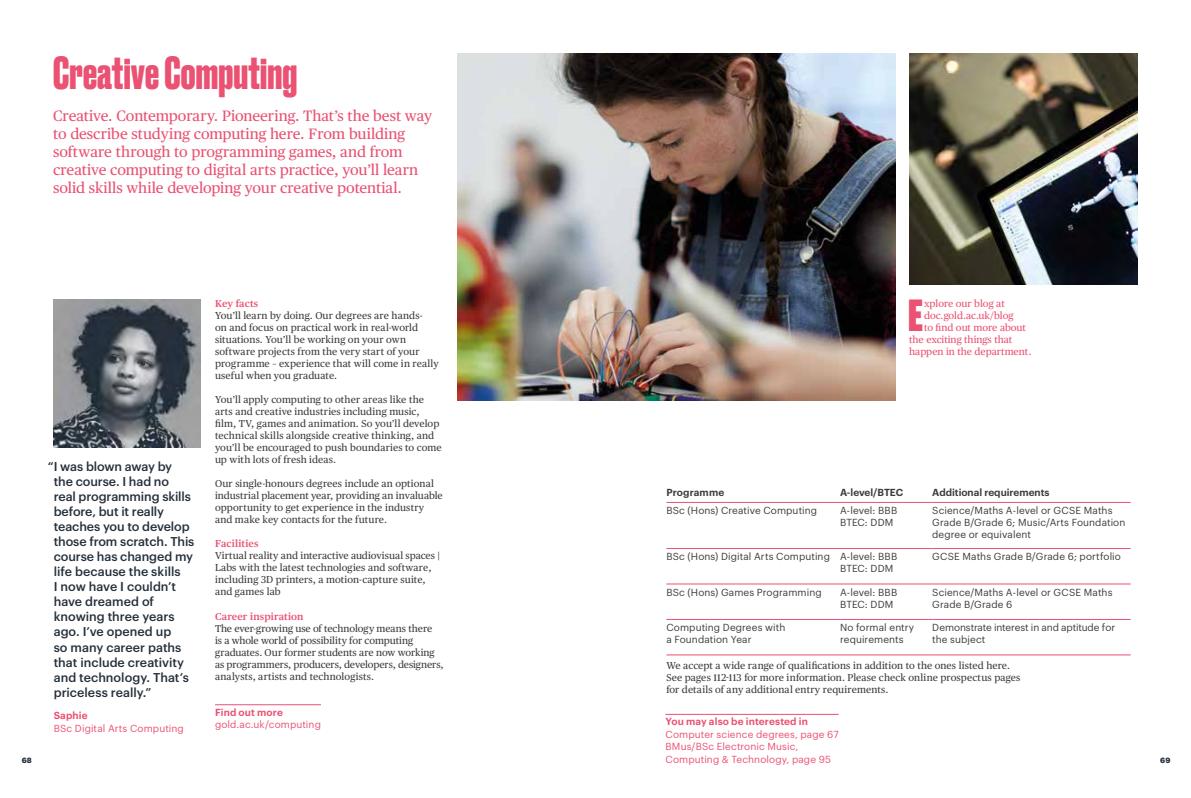
<style>
.page{position:relative;width:1191px;height:798px;background:#fff}
.page>*{position:absolute;margin:0;border:0;box-sizing:border-box;transform-origin:0 0}
.t1{font:700 43.75px "Druk";letter-spacing:.005em;color:#ea5172}
.t2{font:800 42.25px "Druk";color:#ea5172}
.t3{font:15px/18px "Publico Text";letter-spacing:-.005em;color:#ea5172}
.t4{font:500 12.5px/15px "Graphik";letter-spacing:-.005em;color:#25303b}
.t5{font:10px/12px "Publico Text";letter-spacing:.005em;color:#3c3c3b}
.t6{font:10px/12px "Graphik";letter-spacing:.01em;color:#3c3c3b}
.t7{font:10px/12.5px "Graphik";letter-spacing:.01em;color:#ea5172}
.t8{font:10px "Publico Text";color:#ea5172}
.t9{font:10px/12px "Graphik";letter-spacing:-.01em;color:#3c3c3b}
.t10{font:600 10px "Graphik";color:#3c3c3b}
.t11{font:600 10px "Graphik";letter-spacing:.015em;color:#ea5172}
.t12{font:600 10px "Publico Text";letter-spacing:.01em;color:#ea5172}
.t13{font:700 7.5px "Graphik";letter-spacing:-.005em;color:#25303b}
.s1{color:#fff}
</style>
<div class="page">
<hr style="left:215px;top:704px;width:106px;height:1px;background:#ea5172">
<img style="left:53px;top:299px;width:148px;height:148px">
<img style="left:458px;top:53px;width:437px;height:347px">
<img style="left:909px;top:53px;width:228px;height:231px">
<hr style="left:666px;top:502px;width:174px;height:1px;background:#ea5172">
<hr style="left:840px;top:502px;width:92px;height:1px;background:#ea5172">
<hr style="left:932px;top:502px;width:198px;height:1px;background:#ea5172">
<hr style="left:666px;top:583px;width:174px;height:1px;background:#ea5172">
<hr style="left:840px;top:583px;width:92px;height:1px;background:#ea5172">
<hr style="left:932px;top:583px;width:198px;height:1px;background:#ea5172">
<hr style="left:666px;top:619px;width:174px;height:1px;background:#ea5172">
<hr style="left:840px;top:619px;width:92px;height:1px;background:#ea5172">
<hr style="left:932px;top:619px;width:198px;height:1px;background:#ea5172">
<hr style="left:666px;top:654px;width:174px;height:1px;background:#ea5172">
<hr style="left:840px;top:654px;width:92px;height:1px;background:#ea5172">
<hr style="left:932px;top:654px;width:198px;height:1px;background:#ea5172">
<hr style="left:666px;top:548px;width:174px;height:1px;background:#ea5172">
<hr style="left:840px;top:548px;width:92px;height:1px;background:#ea5172">
<hr style="left:932px;top:548px;width:198px;height:1px;background:#ea5172">
<hr style="left:665px;top:713px;width:173px;height:1px;background:#ea5172">
<h1 class="t1" style="left:53px;top:43px;width:246px">Creative Computing</h1>
<p class="t3" style="left:53px;top:106px;width:380px">Creative. Contemporary. Pioneering. That’s the best way to describe studying computing here. From building software through to programming games, and from creative computing to digital arts practice, you’ll learn solid skills while developing your creative potential.</p>
<p class="t4" style="left:54px;top:458px;width:142px;text-indent:-6px">“I was blown away by the course. I had no<br>real programming skills before, but it really teaches you to develop those from scratch. This course has changed my life because the skills<br>I now have I couldn’t have dreamed of knowing three years ago. I’ve opened up<br>so many career paths that include creativity and technology. That’s priceless really.”</p>
<p class="t11" style="left:54px;top:707px;width:35px">Saphie</p>
<p class="t7" style="left:54px;top:720px;width:132px">BSc Digital Arts Computing</p>
<p class="t12" style="left:215px;top:296px;width:45px">Key facts</p>
<p class="t5" style="left:215px;top:309px;width:225px">You’ll learn by doing. Our degrees are hands-<br>on and focus on practical work in real-world situations. You’ll be working on your own software projects from the very start of your programme – experience that will come in really useful when you graduate.</p>
<p class="t5" style="left:215px;top:393px;width:228px">You’ll apply computing to other areas like the arts and creative industries including music, film, TV, games and animation. So you’ll develop technical skills alongside creative thinking, and you’ll be encouraged to push boundaries to come up with lots of fresh ideas.</p>
<p class="t5" style="left:215px;top:477px;width:229px">Our single-honours degrees include an optional industrial placement year, providing an invaluable opportunity to get experience in the industry and make key contacts for the future.</p>
<p class="t12" style="left:215px;top:536px;width:45px">Facilities</p>
<p class="t5" style="left:215px;top:549px;width:226px">Virtual reality and interactive audiovisual spaces | Labs with the latest technologies and software, including 3D printers, a motion-capture suite, and games lab</p>
<p class="t12" style="left:215px;top:608px;width:90px">Career inspiration</p>
<p class="t5" style="left:215px;top:621px;width:230px">The ever-growing use of technology means there<br>is a whole world of possibility for computing graduates. Our former students are now working as programmers, producers, developers, designers, analysts, artists and technologists.</p>
<p class="t11" style="left:215px;top:704px;width:69px">Find out more</p>
<p class="t7" style="left:215px;top:717px;width:107px">gold.ac.uk/computing</p>
<h2 class="t2" style="left:908px;top:286px;width:16px">E</h2>
<p class="t8" style="left:924px;top:296px;width:82px">xplore our blog at</p>
<p class="t8" style="left:924px;top:308px;width:91px">doc.gold.ac.uk/blog</p>
<p class="t8" style="left:924px;top:320px;width:103px">to find out more about</p>
<p class="t8" style="left:909px;top:332px;width:105px">the exciting things that</p>
<p class="t8" style="left:909px;top:344px;width:124px">happen in the department.</p>
<p class="t10" style="left:666px;top:485px;width:59px">Programme</p>
<p class="t10" style="left:840px;top:485px;width:65px">A-level/BTEC</p>
<p class="t10" style="left:932px;top:485px;width:119px">Additional requirements</p>
<p class="t6" style="left:666px;top:503px;width:152px">BSc (Hons) Creative Computing</p>
<p class="t6" style="left:840px;top:503px;width:59px">A-level: BBB<br>BTEC: DDM</p>
<p class="t6" style="left:932px;top:503px;width:195px">Science/Maths A-level or GCSE Maths<br>Grade B/Grade 6; Music/Arts Foundation degree or equivalent</p>
<p class="t6" style="left:840px;top:549px;width:59px;text-indent:-174px">BSc (Hons) Digital Arts Computing A-level: BBB<br>BTEC: DDM</p>
<p class="t6" style="left:932px;top:549px;width:190px">GCSE Maths Grade B/Grade 6; portfolio</p>
<p class="t6" style="left:666px;top:585px;width:157px">BSc (Hons) Games Programming</p>
<p class="t6" style="left:840px;top:585px;width:59px">A-level: BBB<br>BTEC: DDM</p>
<p class="t6" style="left:932px;top:585px;width:182px">Science/Maths A-level or GCSE Maths<br>Grade B/Grade 6</p>
<p class="t6" style="left:666px;top:620px;width:120px">Computing Degrees with a Foundation Year</p>
<p class="t6" style="left:840px;top:620px;width:76px">No formal entry requirements</p>
<p class="t9" style="left:932px;top:620px;width:185px">Demonstrate interest in and aptitude for the subject</p>
<p class="t5" style="left:666px;top:658px;width:355px">We accept a wide range of qualifications in addition to the ones listed here.<br>See pages 112-113 for more information. Please check online prospectus pages for details of any additional entry requirements.</p>
<p class="t11" style="left:665px;top:713px;width:144px">You may also be interested in</p>
<p class="t7" style="left:665px;top:726px;width:175px">Computer science degrees, page 67<br>BMus/BSc Electronic Music,</p>
<p class="t13" style="left:22px;top:753px;width:19px">68<span class="s1">68</span></p>
<p class="t7" style="left:665px;top:751px;width:167px">Computing &amp; Technology, page 95</p>
<p class="t13" style="left:1160px;top:753px;width:12px">69</p>
</div>
